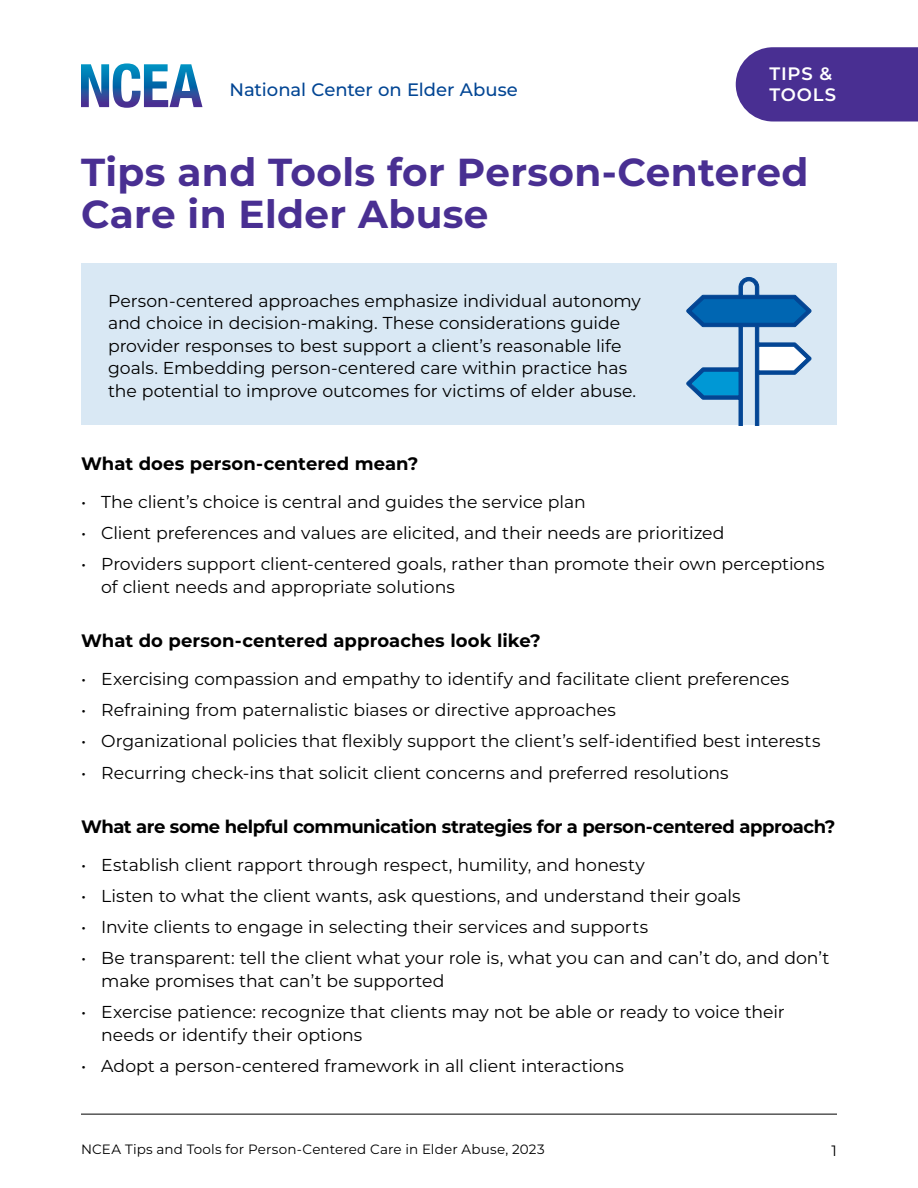
<style>
.page{position:relative;width:918px;height:1188px;background:#fff}
.page>*{position:absolute;margin:0;border:0;box-sizing:border-box;transform-origin:0 0}
.Head_01__Title_XX_XX{font:700 39px/42px "Montserrat";letter-spacing:.01em;color:#492f92}
.Head_02__Subs{font:700 18px "Montserrat";letter-spacing:-.015em;color:#000}
.Head_02__Subs-2{font:700 18px "Montserrat";letter-spacing:.005em;color:#000}
.Head_00_-_Eyebrow{font:500 18px "Montserrat";color:#034694}
.Head_01_-_TAG{font:600 18px/21px "Montserrat";letter-spacing:.045em;color:#fff}
.Body{font:17.25px/22.5px "Montserrat";letter-spacing:-.005em;color:#000}
.t1{font:15px "Montserrat";color:#000}
.t2{font:13.5px "Montserrat";letter-spacing:.01em;color:#000}
</style>
<div class="page">
<div style="left:81px;top:263px;width:756px;height:162px;background:#d9e8f4"></div>
<svg style="left:686px;top:277px;width:126px;height:148px"></svg>
<div style="left:736px;top:47px;width:182px;height:75px;background:#492f92"></div>
<hr style="left:81px;top:1114px;width:756px;height:1px;background:#000">
<svg style="left:81px;top:63px;width:121px;height:45px"></svg>
<p class="Head_00_-_Eyebrow" style="left:230px;top:78px;width:290px">National Center on Elder Abuse</p>
<h1 class="Head_01_-_TAG" style="left:770px;top:63px;width:68px">TIPS &amp;<br>TOOLS</h1>
<h1 class="Head_01__Title_XX_XX" style="left:81px;top:150px;width:729px">Tips and Tools for Person-Centered<br>Care in Elder Abuse</h1>
<p class="Body" style="left:108px;top:289px;width:534px">Person-centered approaches emphasize individual autonomy and choice in decision-making. These considerations guide provider responses to best support a client’s reasonable life goals. Embedding person-centered care within practice has the potential to improve outcomes for victims of elder abuse.</p>
<h2 class="Head_02__Subs-2" style="left:81px;top:451px;width:339px">What does person-centered mean?</h2>
<p class="Body" style="left:81px;top:490px;width:506px">• The client’s choice is central and guides the service plan</p>
<p class="Body" style="left:81px;top:521px;width:645px">• Client preferences and values are elicited, and their needs are prioritized</p>
<p class="Body" style="left:101px;top:552px;width:725px;text-indent:-20px">• Providers support client-centered goals, rather than promote their own perceptions of client needs and appropriate solutions</p>
<h2 class="Head_02__Subs-2" style="left:81px;top:628px;width:461px">What do person-centered approaches look like?</h2>
<p class="Body" style="left:81px;top:667px;width:710px">• Exercising compassion and empathy to identify and facilitate client preferences</p>
<p class="Body" style="left:81px;top:698px;width:536px">• Refraining from paternalistic biases or directive approaches</p>
<p class="Body" style="left:81px;top:730px;width:741px">• Organizational policies that flexibly support the client’s self-identified best interests</p>
<p class="Body" style="left:81px;top:761px;width:649px">• Recurring check-ins that solicit client concerns and preferred resolutions</p>
<h2 class="Head_02__Subs" style="left:81px;top:814px;width:756px">What are some helpful communication strategies for a person-centered approach?</h2>
<p class="Body" style="left:81px;top:853px;width:565px">• Establish client rapport through respect, humility, and honesty</p>
<p class="Body" style="left:81px;top:884px;width:661px">• Listen to what the client wants, ask questions, and understand their goals</p>
<p class="Body" style="left:81px;top:915px;width:569px">• Invite clients to engage in selecting their services and supports</p>
<p class="Body" style="left:101px;top:947px;width:730px;text-indent:-20px">• Be transparent: tell the client what your role is, what you can and can’t do, and don’t make promises that can’t be supported</p>
<p class="Body" style="left:101px;top:1000px;width:685px;text-indent:-20px">• Exercise patience: recognize that clients may not be able or ready to voice their needs or identify their options</p>
<p class="Body" style="left:81px;top:1054px;width:544px">• Adopt a person-centered framework in all client interactions</p>
<p class="t2" style="left:81px;top:1140px;width:465px">NCEA Tips and Tools for Person-Centered Care in Elder Abuse, 2023</p>
<p class="t1" style="left:832px;top:1140px;width:7px">1</p>
</div>
